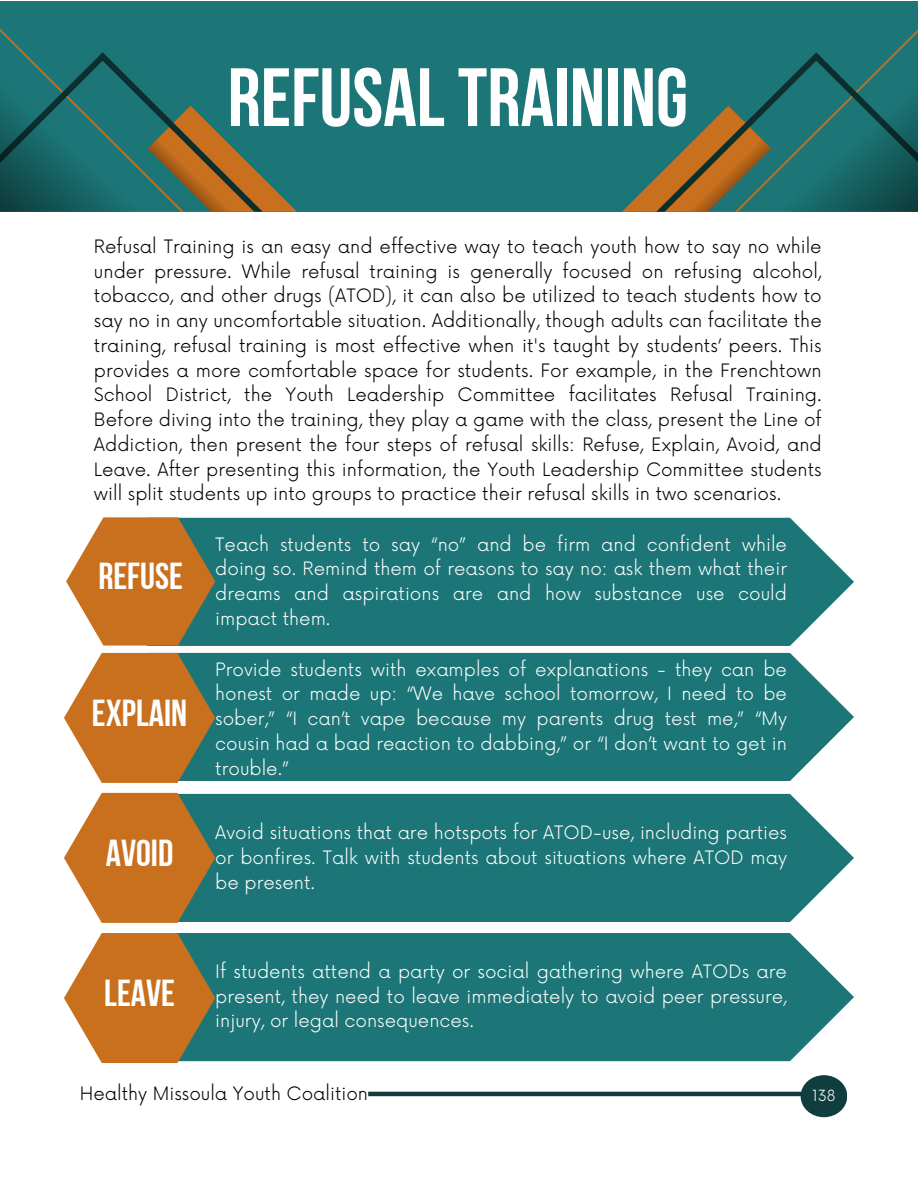
<style>
.page{position:relative;width:918px;height:1188px;background:#fff}
.page>*{position:absolute;margin:0;border:0;box-sizing:border-box;transform-origin:0 0}
.t1{font:82.5px "Bebas Neue Cyrillic";color:#fff}
.t2{font:37.5px "Bebas Neue Cyrillic";color:#fff}
.t3{font:300 18px/24.8px "Now";color:#000;text-align:justify}
.t4{font:300 18px/24.8px "Now";color:#fff;text-align:justify}
.t5{font:300 15px "Now";color:#fff}
</style>
<div class="page">
<hr style="left:368px;top:1092px;width:437px;height:4px;background:#103d3e">
<div style="left:0;top:1px;width:918px;height:211px;background:#1c7576"></div>
<svg style="left:0;top:29px;width:297px;height:183px"></svg>
<svg style="left:622px;top:29px;width:296px;height:183px"></svg>
<div style="left:801px;top:1075px;width:46px;height:42px;background:#103d3e;border-radius:50%"></div>
<div style="left:215px;top:653px;width:639px;height:128px;background:#1c7576"></div>
<svg style="left:64px;top:653px;width:151px;height:130px;background:#ba8345"></svg>
<div style="left:215px;top:794px;width:639px;height:128px;background:#1c7576"></div>
<svg style="left:64px;top:793px;width:151px;height:130px;background:#ba8345"></svg>
<div style="left:215px;top:933px;width:639px;height:128px;background:#1c7576"></div>
<svg style="left:64px;top:933px;width:151px;height:130px;background:#ba8245"></svg>
<div style="left:215px;top:518px;width:639px;height:128px;background:#1c7576"></div>
<svg style="left:66px;top:517px;width:149px;height:129px;background:#b98346"></svg>
<p class="t1" style="left:228px;top:64px;width:462px">REFUSALTRAINING</p>
<p class="t3" style="left:94px;top:235px;width:729px">Refusal Training is an easy and effective way to teach youth how to say no while under pressure. While refusal training is generally focused on refusing alcohol, tobacco, and other drugs (ATOD), it can also be utilized to teach students how to say no in any uncomfortable situation. Additionally, though adults can facilitate the training, refusal training is most effective when it's taught by students’ peers. This provides a more comfortable space for students. For example, in the Frenchtown School District, the Youth Leadership Committee facilitates Refusal Training.<br>Before diving into the training, they play a game with the class, present the Line of Addiction, then present the four steps of refusal skills: Refuse, Explain, Avoid, and Leave. After presenting this information, the Youth Leadership Committee students will split students up into groups to practice their refusal skills in two scenarios.</p>
<p class="t2" style="left:98px;top:561px;width:86px">REFUSE</p>
<p class="t2" style="left:92px;top:698px;width:97px">EXPLAIN</p>
<p class="t2" style="left:106px;top:838px;width:69px">AVOID</p>
<p class="t2" style="left:104px;top:978px;width:72px">LEAVE</p>
<p class="t4" style="left:215px;top:533px;width:573px">Teach students to say “no” and be firm and confident while doing so. Remind them of reasons to say no: ask them what their dreams and aspirations are and how substance use could impact them.</p>
<p class="t4" style="left:215px;top:658px;width:573px">Provide students with examples of explanations - they can be honest or made up: “We have school tomorrow, I need to be sober,” “I can’t vape because my parents drug test me,” “My cousin had a bad reaction to dabbing,” or “I don’t want to get in trouble.”</p>
<p class="t4" style="left:215px;top:822px;width:573px">Avoid situations that are hotspots for ATOD-use, including parties or bonfires. Talk with students about situations where ATOD may be present.</p>
<p class="t4" style="left:215px;top:960px;width:573px">If students attend a party or social gathering where ATODs are present, they need to leave immediately to avoid peer pressure, injury, or legal consequences.</p>
<p class="t3" style="left:80px;top:1082px;width:290px">Healthy Missoula Youth Coalition</p>
<p class="t5" style="left:812px;top:1087px;width:25px">138</p>
</div>
